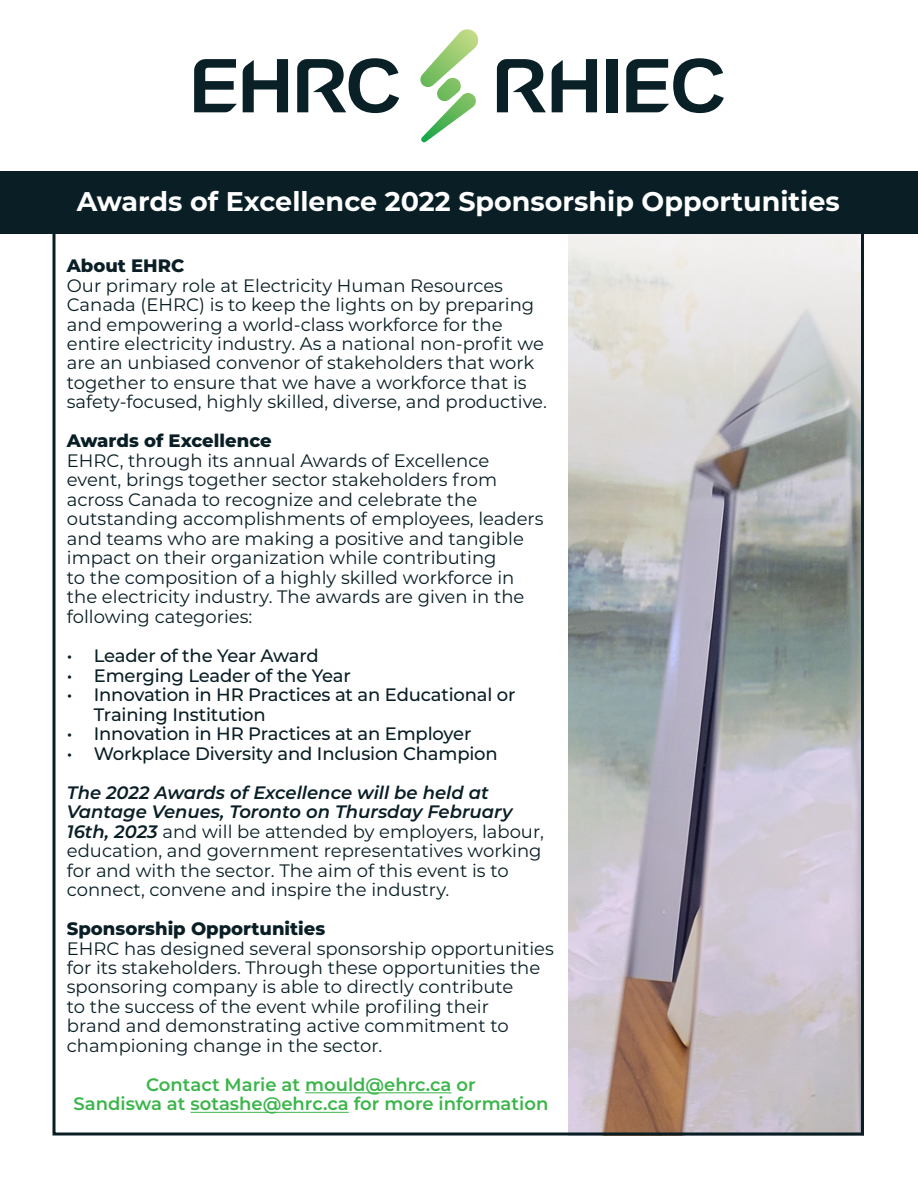
<style>
.page{position:relative;width:918px;height:1188px;background:#fff}
.page>*{position:absolute;margin:0;border:0;box-sizing:border-box;transform-origin:0 0}
.t1{font:700 27px "Montserrat";color:#fff}
.t2{font:18px/19.5px "Montserrat";color:#091e25}
.t3{font:500 18px/19.5px "Montserrat";letter-spacing:-.01em;color:#091e25}
.t4{font:600 18px "Montserrat";color:#3bb54a}
.t5{font:800 18px "Montserrat";color:#091e25}
.s1{font-weight:600;font-style:italic}
</style>
<div class="page">
<img style="left:568px;top:233px;width:292px;height:899px">
<hr style="left:305px;top:1092px;width:147px;height:1px;background:#3bb54a">
<hr style="left:191px;top:1112px;width:158px;height:1px;background:#3bb54a">
<div style="left:0;top:171px;width:918px;height:62px;background:#091e25"></div>
<svg style="left:497px;top:59px;width:49px;height:53px"></svg>
<svg style="left:552px;top:59px;width:45px;height:53px"></svg>
<svg style="left:297px;top:58px;width:102px;height:55px"></svg>
<svg style="left:194px;top:59px;width:43px;height:53px"></svg>
<svg style="left:626px;top:58px;width:98px;height:55px"></svg>
<svg style="left:243px;top:59px;width:45px;height:53px"></svg>
<div style="left:606px;top:59px;width:11px;height:53px;background:#092026"></div>
<svg style="left:420px;top:29px;width:59px;height:113px"></svg>
<p class="t1" style="left:77px;top:182px;width:764px">Awards of Excellence 2022 Sponsorship Opportunities</p>
<p class="t5" style="left:67px;top:252px;width:119px">About EHRC</p>
<p class="t2" style="left:67px;top:275px;width:482px">Our primary role at Electricity Human Resources Canada (EHRC) is to keep the lights on by preparing and empowering a world-class workforce for the entire electricity industry. As a national non-profit we are an unbiased convenor of stakeholders that work together to ensure that we have a workforce that is safety-focused, highly skilled, diverse, and productive.</p>
<p class="t5" style="left:67px;top:428px;width:206px">Awards of Excellence</p>
<p class="t2" style="left:67px;top:450px;width:478px">EHRC, through its annual Awards of Excellence event, brings together sector stakeholders from across Canada to recognize and celebrate the outstanding accomplishments of employees, leaders and teams who are making a positive and tangible impact on their organization while contributing<br>to the composition of a highly skilled workforce in the electricity industry. The awards are given in the following categories:</p>
<p class="t3" style="left:67px;top:645px;width:253px">• Leader of the Year Award</p>
<p class="t3" style="left:67px;top:665px;width:286px">• Emerging Leader of the Year</p>
<p class="t3" style="left:94px;top:684px;width:423px;text-indent:-27px">• Innovation in HR Practices at an Educational or<br>Training Institution</p>
<p class="t3" style="left:67px;top:723px;width:406px">• Innovation in HR Practices at an Employer</p>
<p class="t3" style="left:67px;top:743px;width:432px">• Workplace Diversity and Inclusion Champion</p>
<p class="t2" style="left:67px;top:782px;width:479px"><span class="s1">The 2022 Awards of Excellence will be held at Vantage Venues, Toronto on Thursday February 16th, 2023</span> and will be attended by employers, labour, education, and government representatives working for and with the sector. The aim of this event is to connect, convene and inspire the industry.</p>
<p class="t5" style="left:67px;top:915px;width:260px">Sponsorship Opportunities</p>
<p class="t2" style="left:67px;top:938px;width:489px">EHRC has designed several sponsorship opportunities for its stakeholders. Through these opportunities the sponsoring company is able to directly contribute<br>to the success of the event while profiling their<br>brand and demonstrating active commitment to championing change in the sector.</p>
<p class="t4" style="left:146px;top:1072px;width:331px">Contact Marie at mould@ehrc.ca or</p>
<p class="t4" style="left:74px;top:1091px;width:476px">Sandiswa at sotashe@ehrc.ca for more information</p>
</div>
